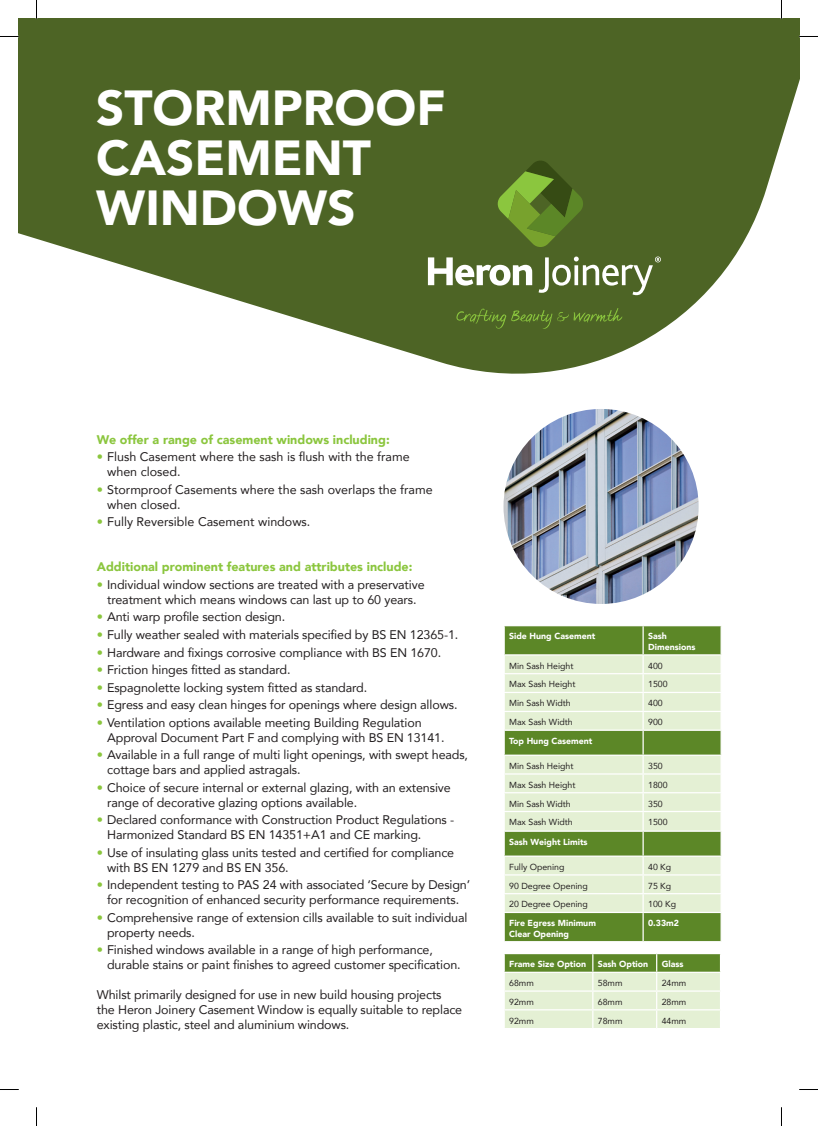
<style>
.page{position:relative;width:818px;height:1126px;background:#fff}
.page>*{position:absolute;margin:0;border:0;box-sizing:border-box;transform-origin:0 0}
.t1{font:900 49.12px/49.8px "Avenir";color:#fff}
.t2{font:12.5px/15px "Avenir";letter-spacing:-.01em;color:#231f20}
.t3{font:900 12.5px "Avenir";color:#8bc63e}
.t4{font:8.75px "Avenir";color:#231f20}
.t5{font:900 8.75px/10.5px "Avenir";color:#fff}
.s1{color:#8bc63e}
</style>
<div class="page">
<svg style="left:19px;top:19px;width:779px;height:355px;fill:#4d6425"></svg>
<img style="left:503px;top:409px;width:195px;height:195px;border-radius:97px">
<svg style="left:496px;top:159px;width:87px;height:89px;background:#597a27"></svg>
<svg style="left:427px;top:256px;width:233px;height:39px"></svg>
<svg style="left:456px;top:308px;width:166px;height:21px;background:#557128"></svg>
<div style="left:504px;top:626px;width:216px;height:315px;background:#5c8727"></div>
<svg style="left:504px;top:655px;width:216px;height:256px;background:#cadcb4"></svg>
<hr style="left:503px;top:729px;width:139px;height:1px;background:#fff">
<hr style="left:503px;top:830px;width:139px;height:1px;background:#fff">
<hr style="left:503px;top:911px;width:139px;height:2px;background:#fff">
<hr style="left:642px;top:729px;width:79px;height:1px;background:#fff">
<hr style="left:642px;top:830px;width:79px;height:1px;background:#fff">
<hr style="left:642px;top:911px;width:79px;height:2px;background:#fff">
<svg style="left:642px;top:626px;width:1px;height:315px"></svg>
<svg style="left:720px;top:626px;width:1px;height:315px"></svg>
<hr style="left:503px;top:654px;width:139px;height:1px;background:#fff">
<hr style="left:642px;top:654px;width:79px;height:1px;background:#fff">
<hr style="left:503px;top:754px;width:139px;height:1px;background:#fff">
<hr style="left:642px;top:754px;width:79px;height:1px;background:#fff">
<hr style="left:503px;top:855px;width:139px;height:1px;background:#fff">
<hr style="left:642px;top:855px;width:79px;height:1px;background:#fff">
<hr style="left:503px;top:673px;width:139px;height:1px;background:#fff">
<hr style="left:642px;top:673px;width:79px;height:1px;background:#fff">
<hr style="left:503px;top:691px;width:139px;height:2px;background:#fff">
<hr style="left:642px;top:691px;width:79px;height:2px;background:#fff">
<hr style="left:503px;top:710px;width:139px;height:2px;background:#fff">
<hr style="left:642px;top:710px;width:79px;height:2px;background:#fff">
<hr style="left:503px;top:773px;width:139px;height:1px;background:#fff">
<hr style="left:642px;top:773px;width:79px;height:1px;background:#fff">
<hr style="left:503px;top:874px;width:139px;height:1px;background:#fff">
<hr style="left:642px;top:874px;width:79px;height:1px;background:#fff">
<hr style="left:503px;top:792px;width:139px;height:1px;background:#fff">
<hr style="left:642px;top:792px;width:79px;height:1px;background:#fff">
<hr style="left:503px;top:810px;width:139px;height:2px;background:#fff">
<hr style="left:642px;top:810px;width:79px;height:2px;background:#fff">
<hr style="left:503px;top:893px;width:139px;height:1px;background:#fff">
<hr style="left:642px;top:893px;width:79px;height:1px;background:#fff">
<svg style="left:504px;top:953px;width:216px;height:74px;background:#c6d8af"></svg>
<svg style="left:0;top:36px;width:19px;height:1px"></svg>
<svg style="left:798px;top:36px;width:19px;height:1px"></svg>
<svg style="left:0;top:1089px;width:19px;height:1px"></svg>
<svg style="left:799px;top:1089px;width:18px;height:1px"></svg>
<svg style="left:36px;top:0;width:1px;height:19px"></svg>
<svg style="left:36px;top:1107px;width:1px;height:18px"></svg>
<h1 class="t1" style="left:96px;top:82px;width:350px">STORMPROOF<br>CASEMENT<br>WINDOWS</h1>
<p class="t3" style="left:97px;top:429px;width:294px">We offer a range of casement windows including:</p>
<p class="t2" style="left:107px;top:449px;width:304px;text-indent:-10px"><span class="s1">•</span> Flush Casement where the sash is flush with the frame when closed.</p>
<p class="t2" style="left:107px;top:481px;width:327px;text-indent:-10px"><span class="s1">•</span> Stormproof Casements where the sash overlaps the frame when closed.</p>
<p class="t2" style="left:97px;top:514px;width:215px"><span class="s1">•</span> Fully Reversible Casement windows.</p>
<p class="t3" style="left:97px;top:556px;width:317px">Additional prominent features and attributes include:</p>
<p class="t2" style="left:97px;top:576px;width:329px;text-align:center"><span class="s1">•</span> Individual window sections are treated with a preservative treatment which means windows can last up to 60 years.</p>
<p class="t2" style="left:97px;top:609px;width:190px"><span class="s1">•</span> Anti warp profile section design.</p>
<p class="t2" style="left:97px;top:626px;width:363px"><span class="s1">•</span> Fully weather sealed with materials specified by BS EN 12365-1.</p>
<p class="t2" style="left:97px;top:644px;width:346px"><span class="s1">•</span> Hardware and fixings corrosive compliance with BS EN 1670.</p>
<p class="t2" style="left:97px;top:661px;width:195px"><span class="s1">•</span> Friction hinges fitted as standard.</p>
<p class="t2" style="left:97px;top:679px;width:272px"><span class="s1">•</span> Espagnolette locking system fitted as standard.</p>
<p class="t2" style="left:97px;top:696px;width:362px"><span class="s1">•</span> Egress and easy clean hinges for openings where design allows.</p>
<p class="t2" style="left:107px;top:714px;width:339px;text-indent:-10px"><span class="s1">•</span> Ventilation options available meeting Building Regulation<br>Approval Document Part F and complying with BS EN 13141.</p>
<p class="t2" style="left:107px;top:746px;width:362px;text-indent:-10px"><span class="s1">•</span> Available in a full range of multi light openings, with swept heads, cottage bars and applied astragals.</p>
<p class="t2" style="left:107px;top:779px;width:345px;text-indent:-10px"><span class="s1">•</span> Choice of secure internal or external glazing, with an extensive range of decorative glazing options available.</p>
<p class="t2" style="left:107px;top:811px;width:348px;text-indent:-10px"><span class="s1">•</span> Declared conformance with Construction Product Regulations -<br>Harmonized Standard BS EN 14351+A1 and CE marking.</p>
<p class="t2" style="left:107px;top:844px;width:348px;text-indent:-10px"><span class="s1">•</span> Use of insulating glass units tested and certified for compliance with BS EN 1279 and BS EN 356.</p>
<p class="t2" style="left:97px;top:876px;width:375px;text-align:center"><span class="s1">•</span> Independent testing to PAS 24 with associated ‘Secure by Design’ for recognition of enhanced security performance requirements.</p>
<p class="t2" style="left:107px;top:909px;width:361px;text-indent:-10px"><span class="s1">•</span> Comprehensive range of extension cills available to suit individual property needs.</p>
<p class="t2" style="left:107px;top:941px;width:355px;text-indent:-10px"><span class="s1">•</span> Finished windows available in a range of high performance, durable stains or paint finishes to agreed customer specification.</p>
<p class="t2" style="left:97px;top:986px;width:367px">Whilst primarily designed for use in new build housing projects the Heron Joinery Casement Window is equally suitable to replace existing plastic, steel and aluminium windows.</p>
<p class="t5" style="left:509px;top:631px;width:88px">Side Hung Casement</p>
<p class="t5" style="left:647px;top:631px;width:49px">Sash<br>Dimensions</p>
<p class="t4" style="left:509px;top:658px;width:66px">Min Sash Height</p>
<p class="t4" style="left:647px;top:658px;width:16px">400</p>
<p class="t4" style="left:509px;top:677px;width:68px">Max Sash Height</p>
<p class="t4" style="left:647px;top:677px;width:21px">1500</p>
<p class="t4" style="left:509px;top:696px;width:63px">Min Sash Width</p>
<p class="t4" style="left:647px;top:696px;width:16px">400</p>
<p class="t4" style="left:509px;top:715px;width:65px">Max Sash Width</p>
<p class="t4" style="left:647px;top:715px;width:16px">900</p>
<p class="t5" style="left:509px;top:735px;width:85px">Top Hung Casement</p>
<p class="t4" style="left:509px;top:758px;width:66px">Min Sash Height</p>
<p class="t4" style="left:647px;top:758px;width:16px">350</p>
<p class="t4" style="left:509px;top:777px;width:68px">Max Sash Height</p>
<p class="t4" style="left:647px;top:777px;width:21px">1800</p>
<p class="t4" style="left:509px;top:796px;width:63px">Min Sash Width</p>
<p class="t4" style="left:647px;top:796px;width:16px">350</p>
<p class="t4" style="left:509px;top:815px;width:65px">Max Sash Width</p>
<p class="t4" style="left:647px;top:815px;width:21px">1500</p>
<p class="t5" style="left:509px;top:836px;width:80px">Sash Weight Limits</p>
<p class="t4" style="left:509px;top:859px;width:57px">Fully Opening</p>
<p class="t4" style="left:647px;top:859px;width:25px">40 Kg</p>
<p class="t4" style="left:509px;top:878px;width:80px">90 Degree Opening</p>
<p class="t4" style="left:647px;top:878px;width:25px">75 Kg</p>
<p class="t4" style="left:509px;top:897px;width:80px">20 Degree Opening</p>
<p class="t4" style="left:647px;top:897px;width:29px">100 Kg</p>
<p class="t5" style="left:509px;top:917px;width:88px">Fire Egress Minimum<br>Clear Opening</p>
<p class="t5" style="left:647px;top:917px;width:32px">0.33m2</p>
<p class="t5" style="left:509px;top:958px;width:78px">Frame Size Option</p>
<p class="t5" style="left:597px;top:958px;width:52px">Sash Option</p>
<p class="t5" style="left:661px;top:958px;width:23px">Glass</p>
<p class="t4" style="left:509px;top:975px;width:26px">68mm</p>
<p class="t4" style="left:597px;top:975px;width:26px">58mm</p>
<p class="t4" style="left:661px;top:975px;width:26px">24mm</p>
<p class="t4" style="left:509px;top:994px;width:26px">92mm</p>
<p class="t4" style="left:597px;top:994px;width:26px">68mm</p>
<p class="t4" style="left:661px;top:994px;width:26px">28mm</p>
<p class="t4" style="left:509px;top:1013px;width:26px">92mm</p>
<p class="t4" style="left:597px;top:1013px;width:26px">78mm</p>
<p class="t4" style="left:661px;top:1013px;width:26px">44mm</p>
</div>
